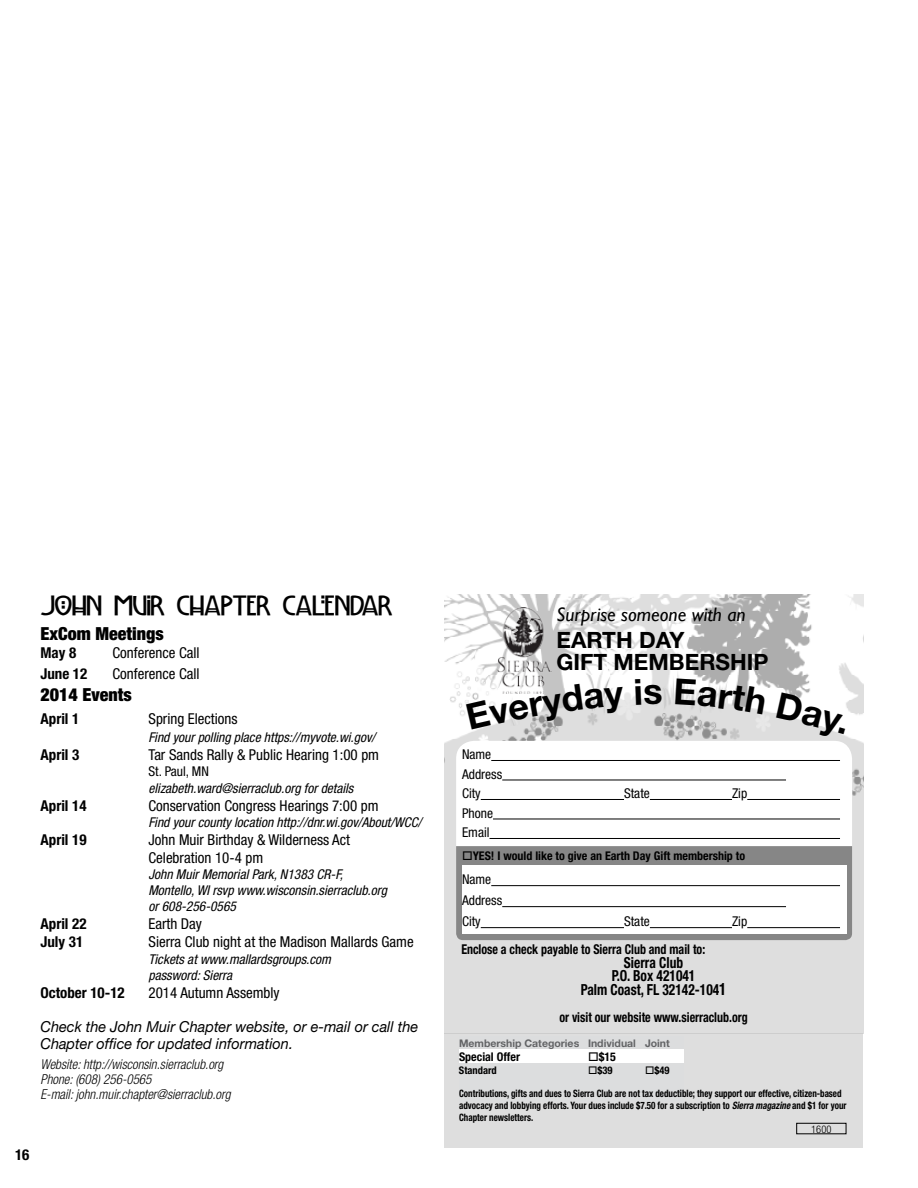
<style>
.page{position:relative;width:918px;height:1188px;background:#fff}
.page>*{position:absolute;margin:0;border:0;box-sizing:border-box;transform-origin:0 0}
.t1{font:24px "Chelsea Studio";color:#000}
.t2{font:700 22.5px/22.5px "Helvetica Neue";color:#000}
.t3{font:italic 19.5px "Gill Sans";color:#000}
.t4{font:900 condensed 18px "Helvetica Neue";color:#000}
.t5{font:700 condensed 15.3px/13.5px "Helvetica Neue";color:#000;text-align:center;scale:.88 1}
.t6{font:italic 15.15px/16.5px "Helvetica Neue";color:#000;scale:.96 1}
.t7{font:condensed 15px/18px "Helvetica Neue";color:#000}
.t8{font:700 condensed 15px "Helvetica Neue";color:#000}
.t9{font:italic 300 condensed 13.65px/15px "Helvetica Neue";color:#000;scale:.96 1}
.t10{font:italic condensed 13.5px/16.2px "Helvetica Neue";color:#000}
.t11{font:700 condensed 13.5px "Helvetica Neue";color:#000;scale:.88 1}
.t12{font:condensed 13.5px/19.5px "Helvetica Neue";color:#000}
.t13{font:700 condensed 12px "Helvetica Neue";color:#000}
.t14{font:700 10.5px "Helvetica Neue";color:#636466}
.t15{font:700 condensed 10.5px "Helvetica Neue";color:#000}
.t16{font:300 condensed 10.5px "Helvetica Neue";color:#000}
.t17{font:700 condensed 10.2px/12px "Helvetica Neue";color:#000;scale:.88 1}
.s1{font-size:16.95px}
.s2{font-style:italic}
</style>
<div class="page">
<img style="left:445px;top:594px;width:418px;height:439px">
<div style="left:445px;top:1033px;width:418px;height:115px;background:#dedede"></div>
<img style="left:498px;top:608px;width:53px;height:70px">
<div style="left:459px;top:1049px;width:225px;height:14px;background:#fff"></div>
<div style="left:796px;top:1123px;width:50px;height:11px;border:1px solid #000"></div>
<svg style="left:456px;top:678px;width:396px;height:262px"></svg>
<h1 class="t1" style="left:40px;top:593px;width:354px">JOHN MUIR CHAPTER CALENDAR</h1>
<h3 class="t4" style="left:40px;top:622px;width:125px">ExCom Meetings</h3>
<p class="t8" style="left:40px;top:643px;width:37px">May 8</p>
<p class="t7" style="left:112px;top:643px;width:89px">Conference Call</p>
<p class="t8" style="left:40px;top:665px;width:48px">June 12</p>
<p class="t7" style="left:112px;top:665px;width:89px">Conference Call</p>
<h3 class="t4" style="left:40px;top:683px;width:93px">2014 Events</h3>
<p class="t8" style="left:40px;top:710px;width:40px">April 1</p>
<p class="t7" style="left:148px;top:710px;width:91px">Spring Elections</p>
<p class="t10" style="left:148px;top:729px;width:228px">Find your polling place https://myvote.wi.gov/</p>
<p class="t8" style="left:40px;top:746px;width:40px">April 3</p>
<p class="t7" style="left:148px;top:746px;width:232px">Tar Sands Rally &amp; Public Hearing 1:00 pm</p>
<p class="t12" style="left:149px;top:762px;width:62px">St. Paul, MN</p>
<p class="t10" style="left:149px;top:780px;width:206px">elizabeth.ward@sierraclub.org for details</p>
<p class="t8" style="left:40px;top:796px;width:48px">April 14</p>
<p class="t7" style="left:148px;top:796px;width:232px">Conservation Congress Hearings 7:00 pm</p>
<p class="t10" style="left:148px;top:814px;width:275px">Find your county location http://dnr.wi.gov/About/WCC/</p>
<p class="t8" style="left:40px;top:830px;width:48px">April 19</p>
<p class="t7" style="left:148px;top:830px;width:203px">John Muir Birthday &amp; Wilderness Act<br>Celebration 10-4 pm</p>
<p class="t10" style="left:148px;top:866px;width:240px">John Muir Memorial Park, N1383 CR-F,<br>Montello, WI rsvp www.wisconsin.sierraclub.org or 608-256-0565</p>
<p class="t8" style="left:40px;top:915px;width:48px">April 22</p>
<p class="t7" style="left:148px;top:915px;width:55px">Earth Day</p>
<p class="t8" style="left:40px;top:933px;width:44px">July 31</p>
<p class="t7" style="left:148px;top:933px;width:267px">Sierra Club night at the Madison Mallards Game</p>
<p class="t10" style="left:148px;top:951px;width:184px">Tickets at www.mallardsgroups.com password: Sierra</p>
<p class="t8" style="left:40px;top:983px;width:86px">October 10-12</p>
<p class="t7" style="left:148px;top:983px;width:133px">2014 Autumn Assembly</p>
<p class="t6" style="left:40px;top:1019px;width:395px">Check the John Muir Chapter website, or e-mail or call the<br>Chapter office for updated information.</p>
<p class="t9" style="left:40px;top:1057px;width:199px">Website: http://wisconsin.sierraclub.org<br>Phone: (608) 256-0565<br>E-mail: john.muir.chapter@sierraclub.org</p>
<p class="t8" style="left:15px;top:1145px;width:16px">16</p>
<p class="t12" style="left:462px;top:745px;width:42px">Name<br>Address<br>City</p>
<h3 class="t3" style="left:556px;top:603px;width:191px">Surprise someone with an</h3>
<h2 class="t2" style="left:556px;top:628px;width:214px">EARTH DAY<br>GIFT MEMBERSHIP</h2>
<p class="t12" style="left:624px;top:784px;width:27px">State</p>
<p class="t12" style="left:732px;top:784px;width:17px">Zip</p>
<p class="t12" style="left:462px;top:803px;width:32px">Phone<br>Email</p>
<p class="t12" style="left:462px;top:869px;width:42px;line-height:21px">Name<br>Address<br>City</p>
<p class="t13" style="left:462px;top:848px;width:285px">□YES! I would like to give an Earth Day Gift membership to</p>
<p class="t12" style="left:624px;top:912px;width:27px">State</p>
<p class="t12" style="left:732px;top:912px;width:17px">Zip</p>
<p class="t11" style="left:461px;top:941px;width:278px">Enclose a check payable to Sierra Club and mail to:</p>
<p class="t5" style="left:581px;top:955px;width:167px">Sierra Club<br>P.O. Box 421041<br>Palm Coast, FL 32142-104<span class="s1">1</span></p>
<p class="t11" style="left:559px;top:1009px;width:216px">or visit our website www.sierraclub.org</p>
<p class="t14" style="left:459px;top:1037px;width:212px">Membership Categories Individual Joint</p>
<p class="t13" style="left:459px;top:1049px;width:63px">Special Offer</p>
<p class="t13" style="left:588px;top:1049px;width:29px">□$15</p>
<p class="t15" style="left:459px;top:1064px;width:39px">Standard</p>
<p class="t15" style="left:588px;top:1064px;width:26px">□$39</p>
<p class="t15" style="left:645px;top:1064px;width:26px">□$49</p>
<p class="t17" style="left:459px;top:1088px;width:442px">Contributions, gifts and dues to Sierra Club are not tax deductible; they support our effective, citizen-based advocacy and lobbying efforts. Your dues include $7.50 for a subscription to <span class="s2">Sierra magazine</span> and $1 for your<br>Chapter newsletters.</p>
<p class="t16" style="left:811px;top:1123px;width:22px">1600</p>
</div>
